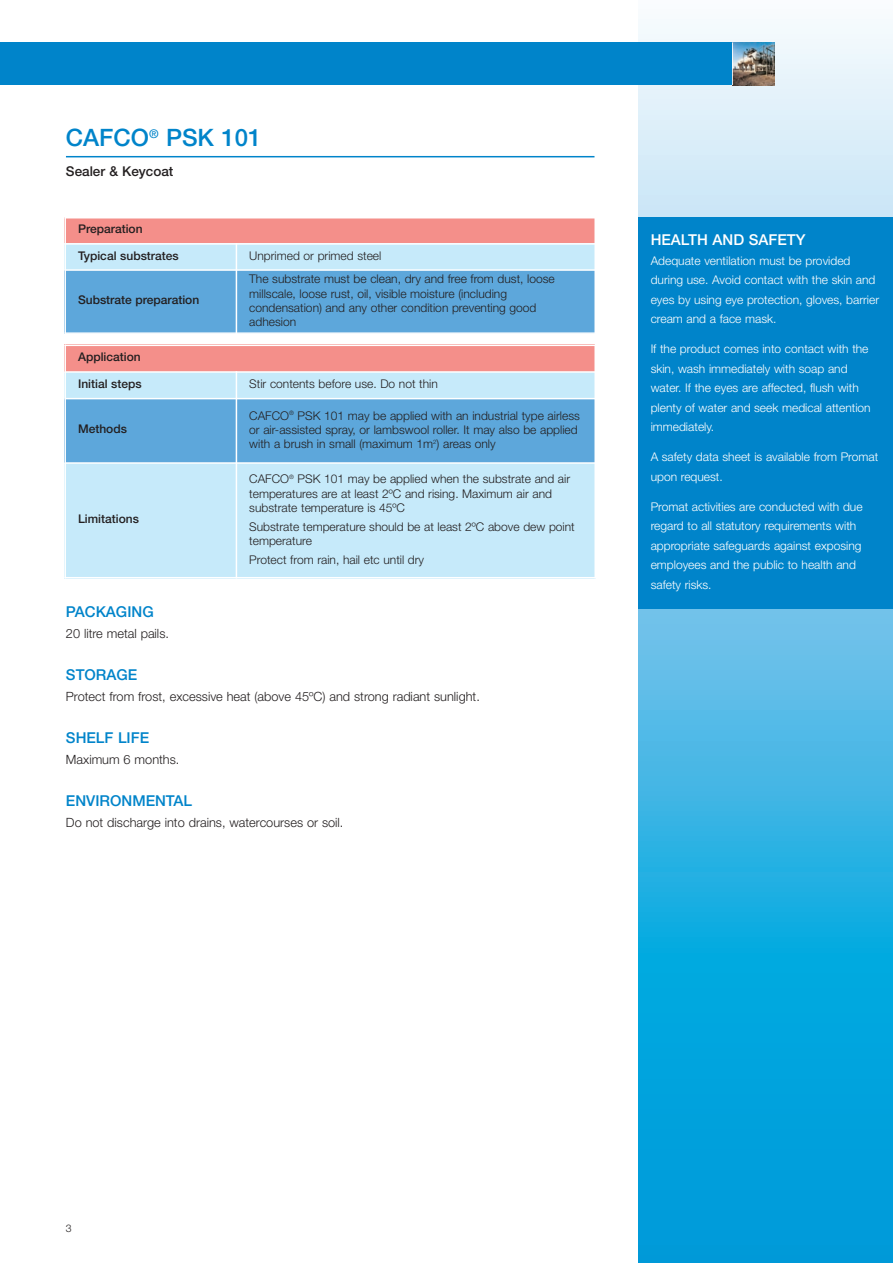
<style>
.page{position:relative;width:893px;height:1263px;background:#fff}
.page>*{position:absolute;margin:0;border:0;box-sizing:border-box;transform-origin:0 0}
.t1{font:500 24px "Helvetica Neue LT Std";color:#0084ca}
.t2{font:500 15px "Helvetica Neue";color:#0084ca}
.t3{font:500 15px "Helvetica Neue";color:#fff}
.t4{font:500 13.5px "Helvetica Neue LT Std";color:#231f20}
.t5{font:300 12.75px "Helvetica Neue";color:#231f20}
.t6{font:300 12px/14.4px "Helvetica Neue";color:#231f20}
.t7{font:300 12px/19.5px "Helvetica Neue";color:#fff}
.t8{font:500 12px/26.1px "Helvetica Neue LT Std";color:#231f20}
.t9{font:10.5px "Helvetica Neue Light TT";color:#231f20}
</style>
<div class="page">
<svg style="left:638px;top:24px;width:255px;height:1239px;background:#48bae6"></svg>
<hr style="left:66px;top:156px;width:528px;height:1px;background:#0084ca">
<img style="left:733px;top:43px;width:42px;height:42px">
<hr style="left:731px;top:43px;width:2px;height:42px;background:#fff">
<div style="left:638px;top:217px;width:255px;height:392px;background:#0084ca"></div>
<div style="left:0;top:43px;width:732px;height:42px;background:#0084ca"></div>
<div style="left:64px;top:217px;width:531px;height:27px;background:#f48f8a"></div>
<div style="left:64px;top:244px;width:172px;height:26px;background:#c6eafa"></div>
<div style="left:236px;top:244px;width:360px;height:26px;background:#c6eafa"></div>
<div style="left:64px;top:270px;width:172px;height:64px;background:#5da7db"></div>
<div style="left:236px;top:270px;width:360px;height:64px;background:#5da7db"></div>
<hr style="left:64px;top:217px;width:2px;height:117px;background:#fff">
<hr style="left:236px;top:243px;width:1px;height:91px;background:#fff">
<hr style="left:594px;top:217px;width:2px;height:117px;background:#fff">
<hr style="left:64px;top:217px;width:532px;height:1px;background:#fff">
<hr style="left:64px;top:243px;width:532px;height:2px;background:#fff">
<hr style="left:64px;top:269px;width:532px;height:2px;background:#fff">
<hr style="left:64px;top:332px;width:532px;height:2px;background:#fff">
<div style="left:64px;top:345px;width:531px;height:27px;background:#f48f8a"></div>
<div style="left:64px;top:372px;width:172px;height:27px;background:#c6eafa"></div>
<div style="left:236px;top:372px;width:360px;height:27px;background:#c6eafa"></div>
<div style="left:64px;top:399px;width:172px;height:64px;background:#5da7db"></div>
<div style="left:236px;top:399px;width:360px;height:64px;background:#5da7db"></div>
<div style="left:64px;top:463px;width:172px;height:115px;background:#c6eafa"></div>
<div style="left:236px;top:463px;width:360px;height:115px;background:#c6eafa"></div>
<hr style="left:64px;top:345px;width:2px;height:233px;background:#fff">
<hr style="left:236px;top:371px;width:1px;height:207px;background:#fff">
<hr style="left:594px;top:345px;width:2px;height:233px;background:#fff">
<hr style="left:64px;top:345px;width:532px;height:1px;background:#fff">
<hr style="left:64px;top:371px;width:532px;height:2px;background:#fff">
<hr style="left:64px;top:398px;width:532px;height:1px;background:#fff">
<hr style="left:64px;top:462px;width:532px;height:2px;background:#fff">
<hr style="left:64px;top:577px;width:532px;height:1px;background:#fff">
<h1 class="t1" style="left:66px;top:129px;width:197px">CAFCO<sup>®</sup> PSK 101</h1>
<p class="t4" style="left:66px;top:166px;width:109px">Sealer &amp; Keycoat</p>
<p class="t8" style="left:78px;top:217px;width:102px">Preparation<br>Typical substrates</p>
<p class="t8" style="left:78px;top:288px;width:123px">Substrate preparation</p>
<p class="t6" style="left:249px;top:250px;width:134px">Unprimed or primed steel</p>
<p class="t6" style="left:249px;top:273px;width:307px">The substrate must be clean, dry and free from dust, loose millscale, loose rust, oil, visible moisture (including condensation) and any other condition preventing good adhesion</p>
<p class="t8" style="left:78px;top:345px;width:64px">Application</p>
<p class="t8" style="left:78px;top:372px;width:65px">Initial steps</p>
<p class="t6" style="left:249px;top:378px;width:190px">Stir contents before use. Do not thin</p>
<p class="t8" style="left:78px;top:417px;width:50px">Methods</p>
<p class="t6" style="left:249px;top:409px;width:332px">CAFCO<sup>®</sup> PSK 101 may be applied with an industrial type airless or air-assisted spray, or lambswool roller. It may also be applied with a brush in small (maximum 1m<sup>2</sup>) areas only</p>
<p class="t8" style="left:78px;top:507px;width:62px">Limitations</p>
<p class="t6" style="left:249px;top:473px;width:322px">CAFCO<sup>®</sup> PSK 101 may be applied when the substrate and air temperatures are at least 2ºC and rising. Maximum air and substrate temperature is 45ºC</p>
<p class="t6" style="left:249px;top:520px;width:327px">Substrate temperature should be at least 2ºC above dew point temperature</p>
<p class="t6" style="left:249px;top:553px;width:176px">Protect from rain, hail etc until dry</p>
<p class="t2" style="left:66px;top:606px;width:89px">PACKAGING</p>
<p class="t5" style="left:66px;top:629px;width:105px">20 litre metal pails.</p>
<p class="t2" style="left:66px;top:669px;width:73px">STORAGE</p>
<p class="t5" style="left:66px;top:692px;width:415px">Protect from frost, excessive heat (above 45ºC) and strong radiant sunlight.</p>
<p class="t2" style="left:66px;top:732px;width:85px">SHELF LIFE</p>
<p class="t5" style="left:66px;top:755px;width:115px">Maximum 6 months.</p>
<p class="t2" style="left:66px;top:795px;width:128px">ENVIRONMENTAL</p>
<p class="t5" style="left:66px;top:818px;width:279px">Do not discharge into drains, watercourses or soil.</p>
<p class="t3" style="left:651px;top:235px;width:156px">HEALTH AND SAFETY</p>
<p class="t7" style="left:651px;top:252px;width:230px">Adequate ventilation must be provided during use. Avoid contact with the skin and eyes by using eye protection, gloves, barrier cream and a face mask.</p>
<p class="t7" style="left:651px;top:341px;width:221px">If the product comes into contact with the skin, wash immediately with soap and water. If the eyes are affected, flush with plenty of water and seek medical attention immediately.</p>
<p class="t7" style="left:651px;top:449px;width:229px">A safety data sheet is available from Promat upon request.</p>
<p class="t7" style="left:651px;top:498px;width:213px">Promat activities are conducted with due regard to all statutory requirements with appropriate safeguards against exposing employees and the public to health and safety risks.</p>
<p class="t9" style="left:66px;top:1222px;width:7px">3</p>
</div>
